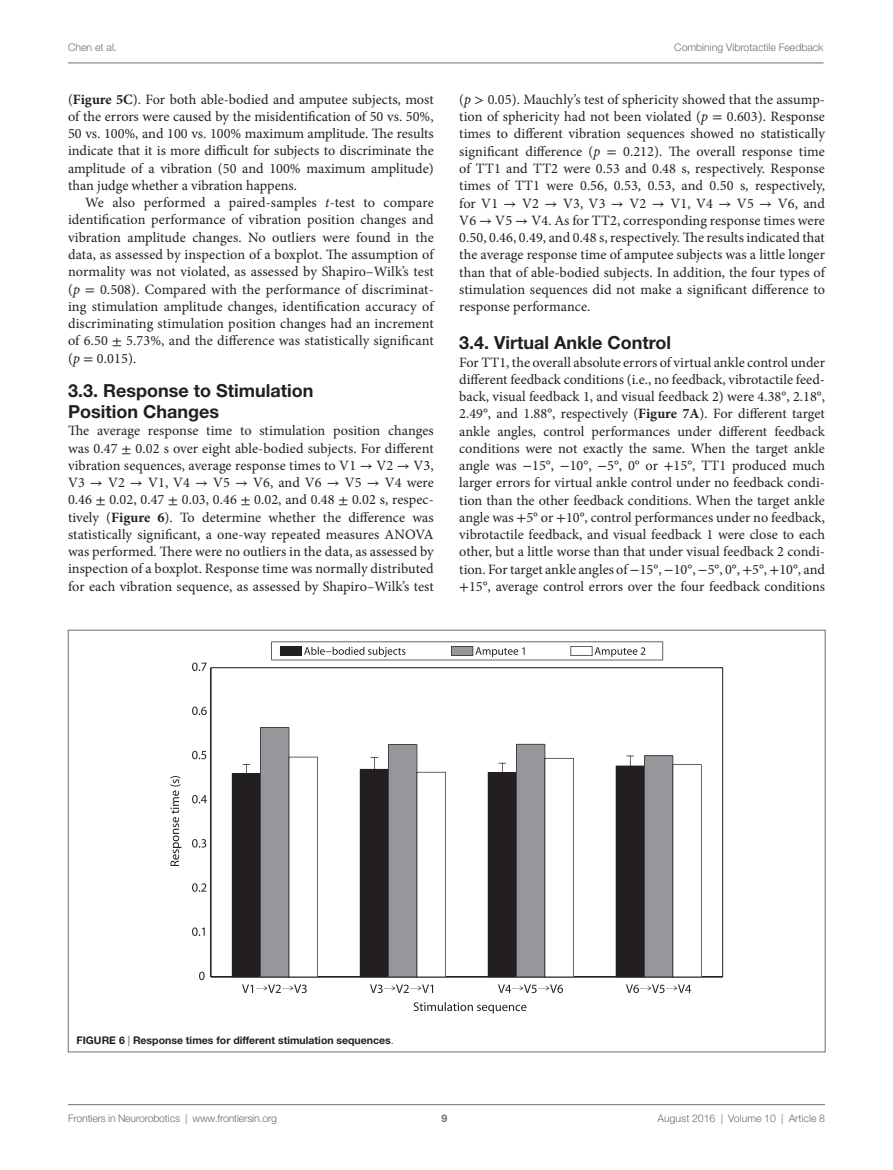
<style>
.page{position:relative;width:893px;height:1170px;background:#fff}
.page>*{position:absolute;margin:0;border:0;box-sizing:border-box;transform-origin:0 0}
.t1{font:700 18px/21px "Helvetica Neue LT Std";color:#231f20}
.t2{font:14.25px/17.2px "Minion Pro";color:#231f20;text-align:justify}
.t3{font:300 10.5px "Helvetica Neue LT Std";color:#6c6d70}
.t4{font:700 10.5px "Helvetica Neue LT Std";color:#231f20}
.t5{font:700 10.5px "Helvetica Neue LT Std";color:#6c6d70}
.s1{font-weight:700}
.s2{font-style:italic}
.s3{font-family:"STIX General"}
.s4{font-weight:300}
</style>
<div class="page">
<svg style="left:271px;top:641px;width:392px;height:19px"></svg>
<svg style="left:242px;top:984px;width:65px;height:8px"></svg>
<svg style="left:370px;top:984px;width:63px;height:8px"></svg>
<svg style="left:498px;top:984px;width:65px;height:8px"></svg>
<svg style="left:626px;top:984px;width:65px;height:8px"></svg>
<svg style="left:199px;top:971px;width:6px;height:9px"></svg>
<svg style="left:192px;top:927px;width:13px;height:8px"></svg>
<svg style="left:192px;top:883px;width:14px;height:8px"></svg>
<svg style="left:192px;top:839px;width:14px;height:8px"></svg>
<svg style="left:192px;top:795px;width:15px;height:8px"></svg>
<svg style="left:192px;top:750px;width:14px;height:9px"></svg>
<svg style="left:192px;top:706px;width:15px;height:9px"></svg>
<svg style="left:192px;top:662px;width:15px;height:9px"></svg>
<hr style="left:211px;top:667px;width:1px;height:309px;background:#231f20">
<hr style="left:722px;top:667px;width:1px;height:309px;background:#231f20">
<hr style="left:211px;top:667px;width:512px;height:1px;background:#231f20">
<svg style="left:211px;top:765px;width:512px;height:212px"></svg>
<svg style="left:232px;top:727px;width:58px;height:250px"></svg>
<svg style="left:388px;top:744px;width:30px;height:11px"></svg>
<svg style="left:516px;top:743px;width:30px;height:12px"></svg>
<svg style="left:243px;top:755px;width:459px;height:222px"></svg>
<svg style="left:414px;top:1002px;width:112px;height:11px"></svg>
<svg style="left:170px;top:776px;width:11px;height:89px"></svg>
<hr style="left:68px;top:1104px;width:757px;height:1px;background:#6c6d70">
<hr style="left:68px;top:63px;width:755px;height:1px;background:#6c6d70">
<p class="t3" style="left:68px;top:41px;width:50px">Chen et al.</p>
<p class="t3" style="left:674px;top:41px;width:151px">Combining Vibrotactile Feedback</p>
<p class="t2" style="left:68px;top:90px;width:367px">(<span class="s1">Figure 5C</span>). For both able-bodied and amputee subjects, most of the errors were caused by the misidentification of 50 vs. 50%, 50 vs. 100%, and 100 vs. 100% maximum amplitude. The results indicate that it is more difficult for subjects to discriminate the amplitude of a vibration (50 and 100% maximum amplitude) than judge whether a vibration happens.</p>
<p class="t2" style="left:68px;top:194px;width:367px;text-indent:17px">We also performed a paired-samples <span class="s2">t</span>-test to compare identification performance of vibration position changes and vibration amplitude changes. No outliers were found in the data, as assessed by inspection of a boxplot. The assumption of normality was not violated, as assessed by Shapiro–Wilk’s test (<span class="s2">p</span> <span class="s3">=</span> 0.508). Compared with the performance of discriminat&shy;ing stimulation amplitude changes, identification accuracy of discriminating stimulation position changes had an increment of 6.50 <span class="s3">±</span> 5.73%, and the difference was statistically significant (<span class="s2">p</span> <span class="s3">=</span> 0.015).</p>
<p class="t1" style="left:68px;top:379px;width:247px">3.3. Response to Stimulation<br>Position Changes</p>
<p class="t2" style="left:68px;top:422px;width:367px">The average response time to stimulation position changes was 0.47 <span class="s3">±</span> 0.02 s over eight able-bodied subjects. For different vibration sequences, average response times to V1 <span class="s3">→</span> V2 <span class="s3">→</span> V3, V3 <span class="s3">→</span> V2 <span class="s3">→</span> V1, V4 <span class="s3">→</span> V5 <span class="s3">→</span> V6, and V6 <span class="s3">→</span> V5 <span class="s3">→</span> V4 were 0.46 <span class="s3">±</span> 0.02, 0.47 <span class="s3">±</span> 0.03, 0.46 <span class="s3">±</span> 0.02, and 0.48 <span class="s3">±</span> 0.02 s, respec&shy;tively (<span class="s1">Figure 6</span>). To determine whether the difference was statistically significant, a one-way repeated measures ANOVA was performed. There were no outliers in the data, as assessed by inspection of a boxplot. Response time was normally distributed for each vibration sequence, as assessed by Shapiro–Wilk’s test</p>
<p class="t2" style="left:459px;top:91px;width:367px">(<span class="s2">p</span> <span class="s3">&gt;</span> 0.05). Mauchly’s test of sphericity showed that the assump&shy;tion of sphericity had not been violated (<span class="s2">p</span> <span class="s3">=</span> 0.603). Response times to different vibration sequences showed no statistically significant difference (<span class="s2">p</span> <span class="s3">=</span> 0.212). The overall response time of TT1 and TT2 were 0.53 and 0.48 s, respectively. Response times of TT1 were 0.56, 0.53, 0.53, and 0.50 s, respectively, for V1 <span class="s3">→</span> V2 <span class="s3">→</span> V3, V3 <span class="s3">→</span> V2 <span class="s3">→</span> V1, V4 <span class="s3">→</span> V5 <span class="s3">→</span> V6, and V6 <span class="s3">→</span> V5 <span class="s3">→</span> V4. As for TT2, corresponding response times were 0.50, 0.46, 0.49, and 0.48 s, respectively. The results indicated that the average response time of amputee subjects was a little longer than that of able-bodied subjects. In addition, the four types of stimulation sequences did not make a significant difference to response performance.</p>
<p class="t1" style="left:459px;top:332px;width:213px">3.4. Virtual Ankle Control</p>
<p class="t2" style="left:459px;top:353px;width:367px">For TT1, the overall absolute errors of virtual ankle control under different feedback conditions (i.e., no feedback, vibrotactile feed&shy;back, visual feedback 1, and visual feedback 2) were 4.38°, 2.18°, 2.49°, and 1.88°, respectively (<span class="s1">Figure 7A</span>). For different target ankle angles, control performances under different feedback conditions were not exactly the same. When the target ankle angle was <span class="s3">−</span>15°, <span class="s3">−</span>10°, <span class="s3">−</span>5°, 0° or <span class="s3">+</span>15°, TT1 produced much larger errors for virtual ankle control under no feedback condi&shy;tion than the other feedback conditions. When the target ankle angle was <span class="s3">+</span>5° or <span class="s3">+</span>10°, control performances under no feedback, vibrotactile feedback, and visual feedback 1 were close to each other, but a little worse than that under visual feedback 2 condi&shy;tion. For target ankle angles of <span class="s3">−</span>15°, <span class="s3">−</span>10°, <span class="s3">−</span>5°, 0°, <span class="s3">+</span>5°, <span class="s3">+</span>10°, and <span class="s3">+</span>15°, average control errors over the four feedback conditions</p>
<p class="t4" style="left:77px;top:1033px;width:319px">FIG URE 6 <span class="s4">|</span> Response times for different stimulation sequences<span class="s4">.</span></p>
<p class="t3" style="left:68px;top:1111px;width:211px">Frontiers in Neurorobotics | www.frontiersin.org</p>
<p class="t3" style="left:658px;top:1111px;width:169px">August 2016 | Volume 10 | Article 8</p>
<p class="t5" style="left:441px;top:1111px;width:7px">9</p>
</div>
